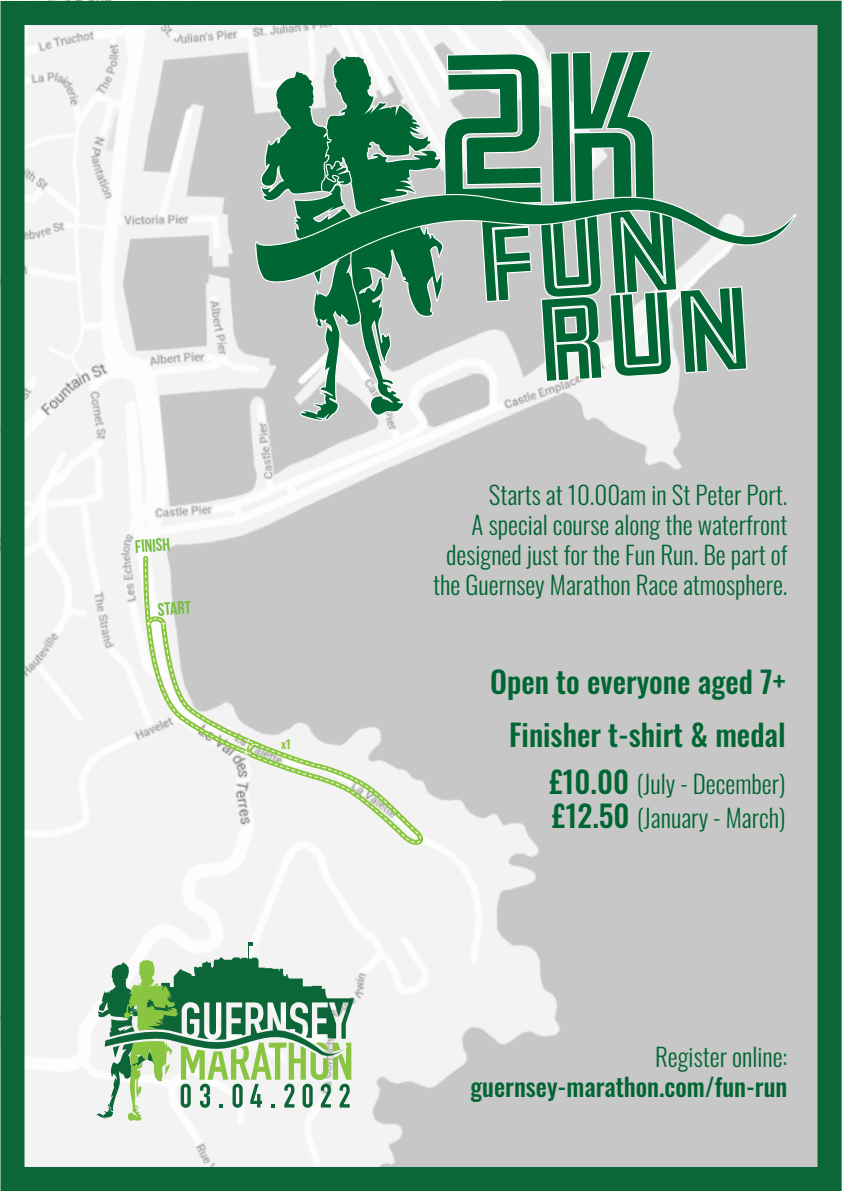
<style>
.page{position:relative;width:842px;height:1191px;background:#fff}
.page>*{position:absolute;margin:0;border:0;box-sizing:border-box;transform-origin:0 0}
.t1{font:30px "Oswald";color:#063}
.t2{font:300 25px/30px "Oswald";color:#063;text-align:right}
.t3{font:25px "Oswald";color:#063}
.t4{font:700 18px "Bebas Neue";color:#75bd43}
.t5{font:12px "Oswald";color:#8bc640}
.s1{font-weight:400;font-size:30px}
</style>
<div class="page">
<img style="left:3px;top:0;width:839px;height:1191px">
<div style="left:0;top:1px;width:841px;height:1190px;border:24px solid #0c6638"></div>
<svg style="left:260px;top:51px;width:487px;height:370px"></svg>
<svg style="left:254px;top:194px;width:542px;height:88px;background:#669b81"></svg>
<svg style="left:96px;top:942px;width:258px;height:178px"></svg>
<svg style="left:158px;top:618px;width:276px;height:230px"></svg>
<svg style="left:136px;top:553px;width:288px;height:293px"></svg>
<p class="t4" style="left:134px;top:537px;width:37px;rotate:-4deg">FINISH</p>
<p class="t4" style="left:157px;top:599px;width:35px;rotate:-4deg">START</p>
<p class="t5" style="left:281px;top:733px;width:11px">x1</p>
<p class="t2" style="left:489px;top:477px;width:300px">Starts at 10.00am in St Peter Port.</p>
<p class="t2" style="left:433px;top:507px;width:356px">A special course along the waterfront designed just for the Fun Run. Be part of the Guernsey Marathon Race atmosphere.</p>
<p class="t1" style="left:490px;top:655px;width:297px">Open to everyone aged 7+</p>
<p class="t1" style="left:509px;top:708px;width:278px">Finisher t-shirt &amp; medal</p>
<p class="t2" style="left:549px;top:766px;width:238px"><span class="s1">£10.00</span> (July - December)</p>
<p class="t2" style="left:552px;top:800px;width:235px"><span class="s1">£12.50</span> (January - March)</p>
<p class="t2" style="left:655px;top:1039px;width:134px">Register online:</p>
<p class="t3" style="left:470px;top:1064px;width:318px">guernsey-marathon.com/fun-run</p>
</div>
